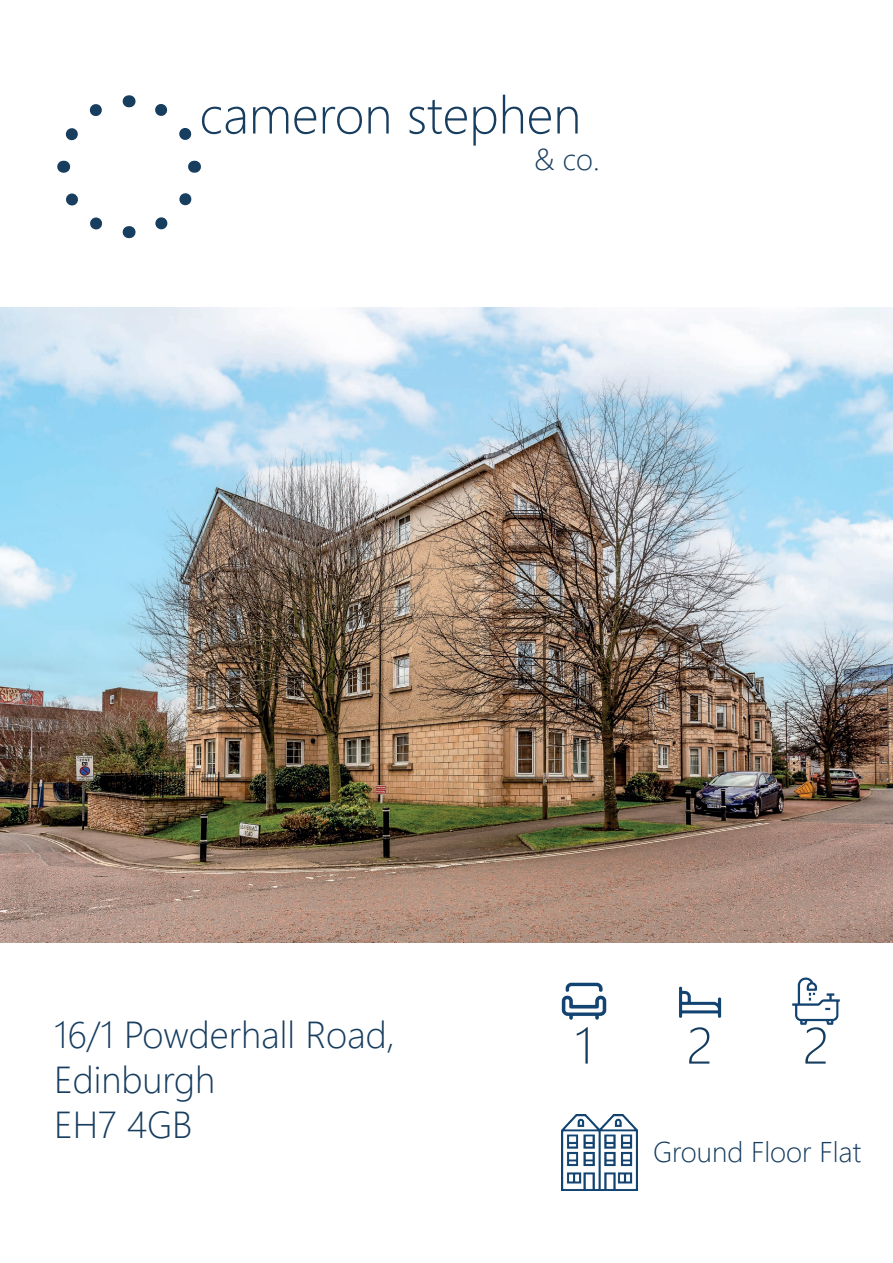
<style>
.page{position:relative;width:893px;height:1263px;background:#fff}
.page>*{position:absolute;margin:0;border:0;box-sizing:border-box;transform-origin:0 0}
.t1{font:300 52.5px "Segoe UI";color:#173d5f}
.t2{font:300 51px "Segoe UI";color:#153c5f}
.t3{font:300 37.5px/45px "Segoe UI";color:#173d5f}
.t4{font:300 30px "Segoe UI";color:#173d5f}
.t5{font:300 28.5px "Segoe UI";color:#153c5f}
</style>
<div class="page">
<img style="left:0;top:307px;width:893px;height:635px">
<svg style="left:155px;top:161px;width:46px;height:69px"></svg>
<svg style="left:129px;top:95px;width:63px;height:45px"></svg>
<svg style="left:57px;top:104px;width:45px;height:69px"></svg>
<svg style="left:66px;top:193px;width:64px;height:46px"></svg>
<img style="left:561px;top:982px;width:46px;height:38px">
<img style="left:679px;top:986px;width:43px;height:32px">
<img style="left:792px;top:977px;width:48px;height:48px">
<img style="left:561px;top:1114px;width:77px;height:77px">
<h1 class="t1" style="left:200px;top:65px;width:383px">cameron stephen</h1>
<p class="t4" style="left:534px;top:131px;width:67px">&amp; co.</p>
<p class="t3" style="left:54px;top:1009px;width:343px">16/1 Powderhall Road,<br>Edinburgh<br>EH7 4GB</p>
<h2 class="t2" style="left:575px;top:997px;width:20px">1</h2>
<h2 class="t2" style="left:687px;top:997px;width:28px">2</h2>
<h2 class="t2" style="left:803px;top:997px;width:28px">2</h2>
<p class="t5" style="left:653px;top:1125px;width:210px">Ground Floor Flat</p>
</div>
